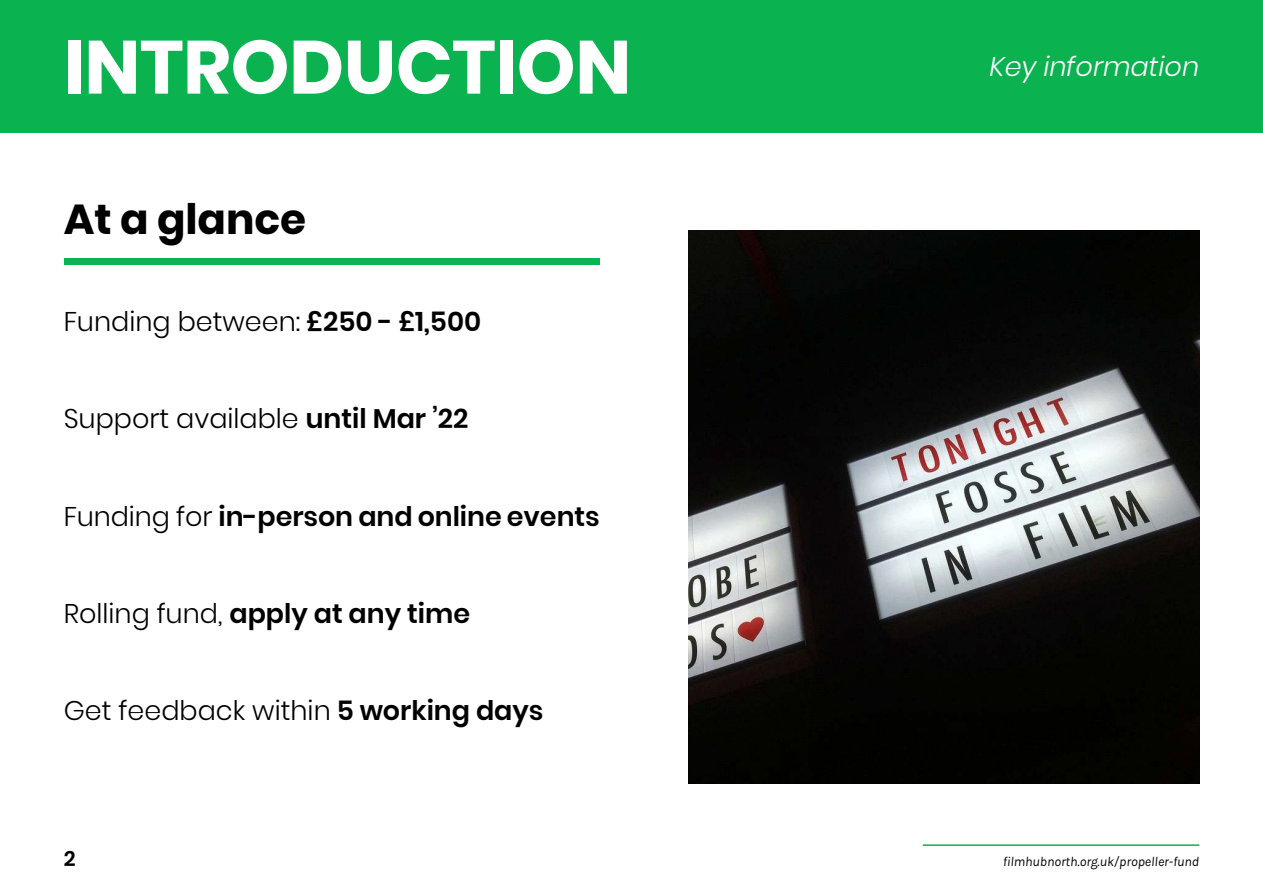
<style>
.page{position:relative;width:1263px;height:893px;background:#fff}
.page>*{position:absolute;margin:0;border:0;box-sizing:border-box;transform-origin:0 0}
.Page_Header{font:700 75px "Poppins";letter-spacing:-.005em;color:#fff}
.Body_Text{font:700 42px "Poppins";color:#000}
.Body_Text-2{font:300 27px "Poppins";color:#000}
.Body_Text-3{font:600 27px "Poppins";letter-spacing:-.005em;color:#000}
.Page_Sub-Header{font:italic 300 27px "Poppins";color:#fff}
.Page_Numbers{font:600 21px "Poppins";color:#000}
.Footer_URL{font:italic 13.5px "Karla";color:#000}
.s1{font-weight:600}
.s2{font-weight:300}
</style>
<div class="page">
<div style="left:0;top:0;width:1263px;height:133px;background:#0ab34f"></div>
<div style="left:64px;top:258px;width:536px;height:7px;background:#0ab34f"></div>
<img style="left:689px;top:231px;width:510px;height:553px">
<hr style="left:923px;top:844px;width:276px;height:2px;background:#0ab34f">
<p class="Page_Header" style="left:64px;top:24px;width:569px">INTRODUCTION</p>
<p class="Body_Text" style="left:64px;top:195px;width:244px">At a glance</p>
<p class="Body_Text-2" style="left:64px;top:306px;width:419px">Funding between: <span class="s1">£250 - £1,500</span></p>
<p class="Body_Text-2" style="left:64px;top:403px;width:406px">Support available <span class="s1">until Mar ’22</span></p>
<p class="Body_Text-3" style="left:64px;top:500px;width:537px"><span class="s2">Funding for</span> in-person and online events</p>
<p class="Body_Text-3" style="left:64px;top:598px;width:408px"><span class="s2">Rolling fund,</span> apply at any time</p>
<p class="Body_Text-2" style="left:64px;top:695px;width:481px">Get feedback within <span class="s1">5 working days</span></p>
<p class="Page_Sub-Header" style="left:990px;top:51px;width:211px">Key information</p>
<p class="Page_Numbers" style="left:64px;top:846px;width:13px">2</p>
<p class="Footer_URL" style="left:1003px;top:852px;width:198px">filmhubnorth.org.uk/propeller-fund</p>
</div>
